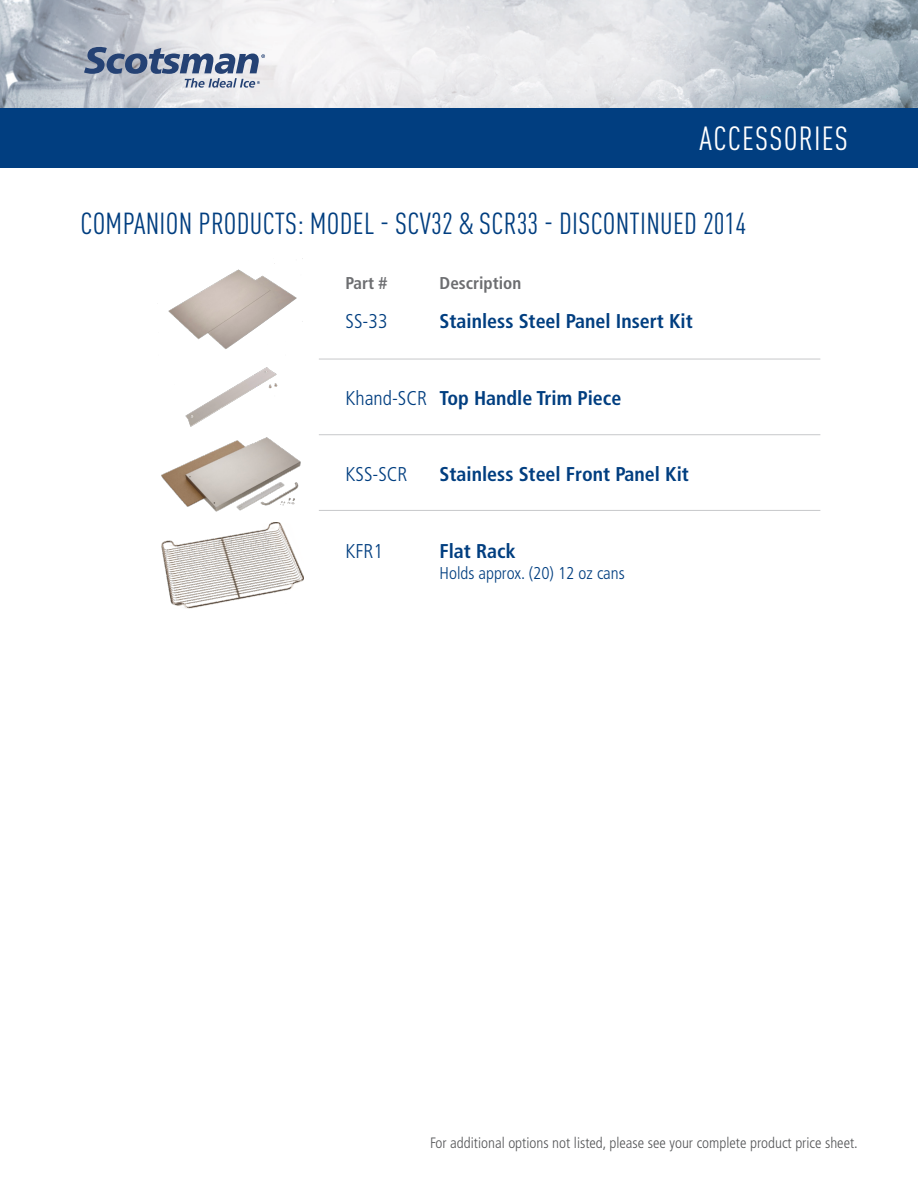
<style>
.page{position:relative;width:918px;height:1188px;background:#fff}
.page>*{position:absolute;margin:0;border:0;box-sizing:border-box;transform-origin:0 0}
.t1{font:condensed 33px "DINOT";letter-spacing:.035em;color:#fff}
.t2{font:condensed 30px "DINOT";letter-spacing:.01em;color:#013e80}
.t3{font:700 condensed 19.95px "Frutiger";color:#013e80}
.t4{font:300 condensed 19.95px "Frutiger";color:#013e80}
.t5{font:300 condensed 17.1px "Frutiger";color:#013e80}
.t6{font:700 condensed 17.1px "Frutiger";color:#6c6d70}
.t7{font:300 condensed 15px "Frutiger";color:#57585a}
.s1{font-weight:300}
</style>
<div class="page">
<img style="left:0;top:0;width:918px;height:108px">
<div style="left:0;top:108px;width:918px;height:60px;background:#013e80"></div>
<hr style="left:319px;top:510px;width:501px;height:1px;background:#c7c8ca">
<hr style="left:319px;top:434px;width:501px;height:1px;background:#c7c8ca">
<hr style="left:319px;top:359px;width:501px;height:1px;background:#c7c8ca">
<img style="left:161px;top:437px;width:140px;height:75px">
<img style="left:161px;top:523px;width:142px;height:85px">
<img style="left:168px;top:263px;width:135px;height:86px">
<img style="left:185px;top:367px;width:93px;height:60px">
<svg style="left:84px;top:47px;width:181px;height:41px"></svg>
<p class="t1" style="left:700px;top:120px;width:150px">ACCESSORIES</p>
<p class="t2" style="left:81px;top:206px;width:667px">COMPANION PRODUCTS: MODEL - SCV32 &amp; SCR33 - DISCONTINUED 2014</p>
<p class="t6" style="left:346px;top:273px;width:43px">Part #</p>
<p class="t6" style="left:440px;top:273px;width:83px">Description</p>
<p class="t4" style="left:346px;top:310px;width:44px">SS-33</p>
<p class="t3" style="left:440px;top:310px;width:255px">Stainless Steel Panel Insert Kit</p>
<p class="t3" style="left:346px;top:386px;width:277px"><span class="s1">Khand-SCR</span> Top Handle Trim Piece</p>
<p class="t4" style="left:346px;top:463px;width:64px">KSS-SCR</p>
<p class="t3" style="left:440px;top:462px;width:251px">Stainless Steel Front Panel Kit</p>
<p class="t4" style="left:346px;top:539px;width:39px">KFR1</p>
<p class="t3" style="left:440px;top:539px;width:78px">Flat Rack</p>
<p class="t5" style="left:440px;top:563px;width:187px">Holds approx. (20) 12 oz cans</p>
<p class="t7" style="left:430px;top:1135px;width:429px">For additional options not listed, please see your complete product price sheet.</p>
</div>
